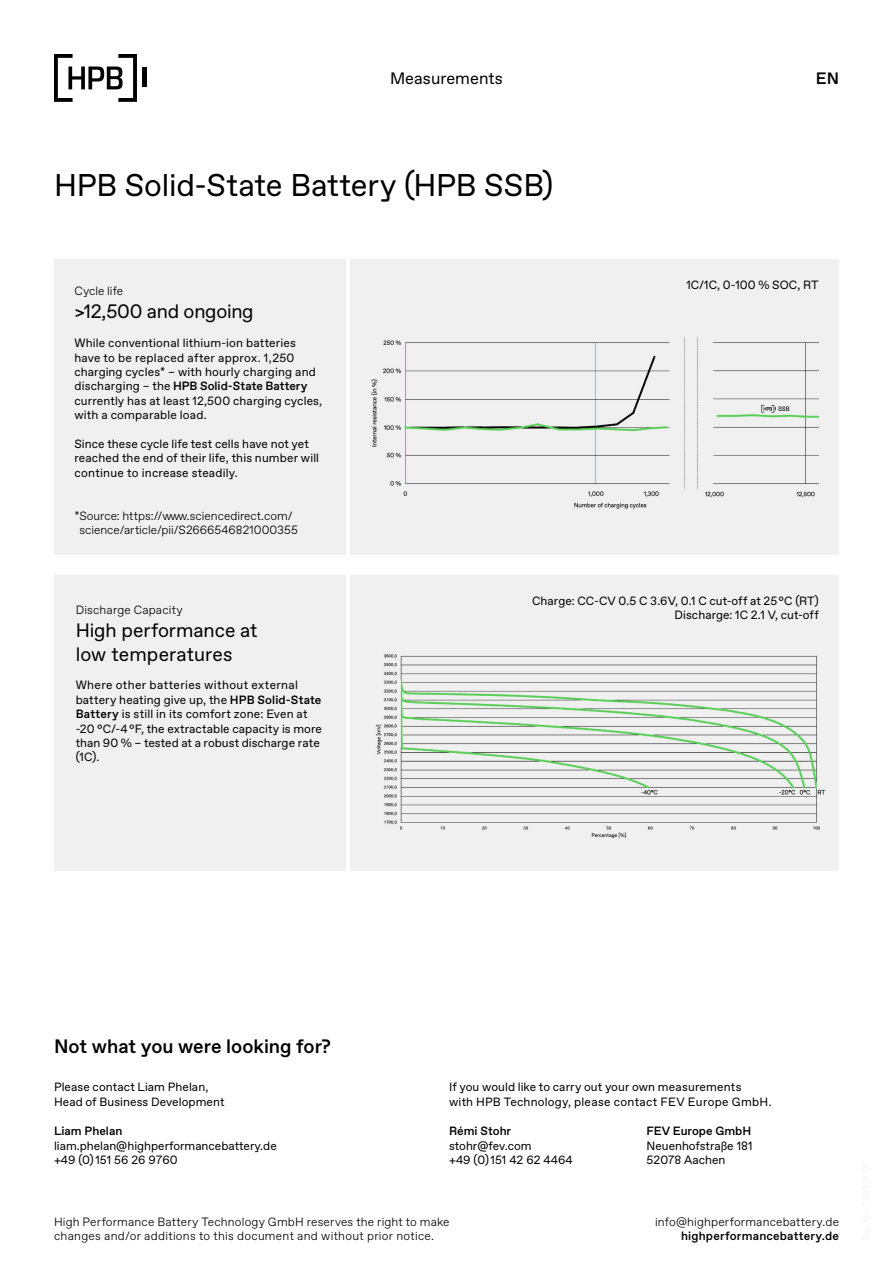
<style>
.page{position:relative;width:893px;height:1263px;background:#fff}
.page>*{position:absolute;margin:0;border:0;box-sizing:border-box;transform-origin:0 0}
.t1{font:31.35px "ABC Favorit";letter-spacing:-.005em;color:#000}
.t2{font:19.35px/23.2px "ABC Favorit";letter-spacing:-.005em;color:#000}
.t3{font:500 19.35px "ABC Favorit";color:#000}
.t4{font:16.5px "ABC Favorit";letter-spacing:.005em;color:#000}
.t5{font:500 16.5px "ABC Favorit";color:#000}
.t6{font:12px/14.4px "ABC Favorit";letter-spacing:.01em;color:#000}
.t7{font:300 12px/14.4px "ABC Favorit";letter-spacing:.015em;color:#000}
.t8{font:500 12px "ABC Favorit";color:#000}
.s1{font-weight:500}
</style>
<div class="page">
<div style="left:54px;top:260px;width:291px;height:295px;background:#f0f0f0"></div>
<div style="left:54px;top:575px;width:291px;height:295px;background:#f0f0f0"></div>
<div style="left:350px;top:575px;width:489px;height:295px;background:#f0f0f0"></div>
<svg style="left:54px;top:54px;width:83px;height:48px"></svg>
<div style="left:142px;top:67px;width:5px;height:20px;background:#000"></div>
<div style="left:350px;top:260px;width:489px;height:295px;background:#f0f0f0"></div>
<img style="left:371px;top:337px;width:448px;height:172px">
<img style="left:376px;top:654px;width:449px;height:184px">
<h3 class="t4" style="left:390px;top:69px;width:114px">Measurements</h3>
<h3 class="t5" style="left:816px;top:69px;width:25px">EN</h3>
<h1 class="t1" style="left:54px;top:167px;width:501px">HPB Solid-State Battery (HPB SSB)</h1>
<p class="t7" style="left:74px;top:284px;width:50px">Cycle life</p>
<h2 class="t2" style="left:74px;top:301px;width:181px">&gt;12,500 and ongoing</h2>
<p class="t6" style="left:74px;top:336px;width:249px">While conventional lithium-ion batteries have to be replaced after approx. 1,250 charging cycles* – with hourly charging and discharging – the <span class="s1">HPB Solid-State Battery </span>currently has at least 12,500 charging cycles, with a comparable load.</p>
<p class="t6" style="left:74px;top:437px;width:246px">Since these cycle life test cells have not yet reached the end of their life, this number will continue to increase steadily.</p>
<p class="t7" style="left:74px;top:509px;width:225px;text-align:center">*Source: https://www.sciencedirect.com/ science/article/pii/S2666546821000355</p>
<p class="t6" style="left:686px;top:278px;width:134px">1C/1C, 0-100 % SOC, RT</p>
<p class="t7" style="left:76px;top:603px;width:108px">Discharge Capacity</p>
<h2 class="t2" style="left:76px;top:619px;width:183px">High performance at low temperatures</h2>
<p class="t6" style="left:76px;top:678px;width:248px">Where other batteries without external battery heating give up, the <span class="s1">HPB Solid-State Battery</span> is still in its comfort zone: Even at -20 °C/-4 °F, the extractable capacity is more than 90 % – tested at a robust discharge rate (1C).</p>
<h2 class="t3" style="left:54px;top:1035px;width:278px">Not what you were looking for?</h2>
<p class="t6" style="left:54px;top:1080px;width:172px">Please contact Liam Phelan,<br>Head of Business Development</p>
<p class="t8" style="left:54px;top:1124px;width:70px">Liam Phelan</p>
<p class="t6" style="left:54px;top:1139px;width:224px">liam.phelan@highperformancebattery.de +49 (0) 151 56 26 9760</p>
<p class="t6" style="left:532px;top:594px;width:288px;text-align:right">Charge: CC-CV 0.5 C 3.6V, 0.1 C cut-off at 25 °C (RT)<br>Discharge: 1C 2.1 V, cut-off</p>
<p class="t6" style="left:449px;top:1080px;width:324px">If you would like to carry out your own measurements<br>with HPB Technology, please contact FEV Europe GmbH.</p>
<p class="t8" style="left:449px;top:1124px;width:64px">Rémi Stohr</p>
<p class="t6" style="left:449px;top:1139px;width:125px">stohr@fev.com<br>+49 (0) 151 42 62 4464</p>
<p class="t8" style="left:647px;top:1124px;width:106px">FEV Europe GmbH</p>
<p class="t6" style="left:647px;top:1139px;width:107px">Neuenhofstraße 181<br>52078 Aachen</p>
<p class="t7" style="left:54px;top:1215px;width:397px">High Performance Battery Technology GmbH reserves the right to make changes and/or additions to this document and without prior notice.</p>
<p class="t7" style="left:655px;top:1215px;width:185px">info@highperformancebattery.de</p>
<p class="t8" style="left:681px;top:1229px;width:159px">highperformancebattery.de</p>
</div>
